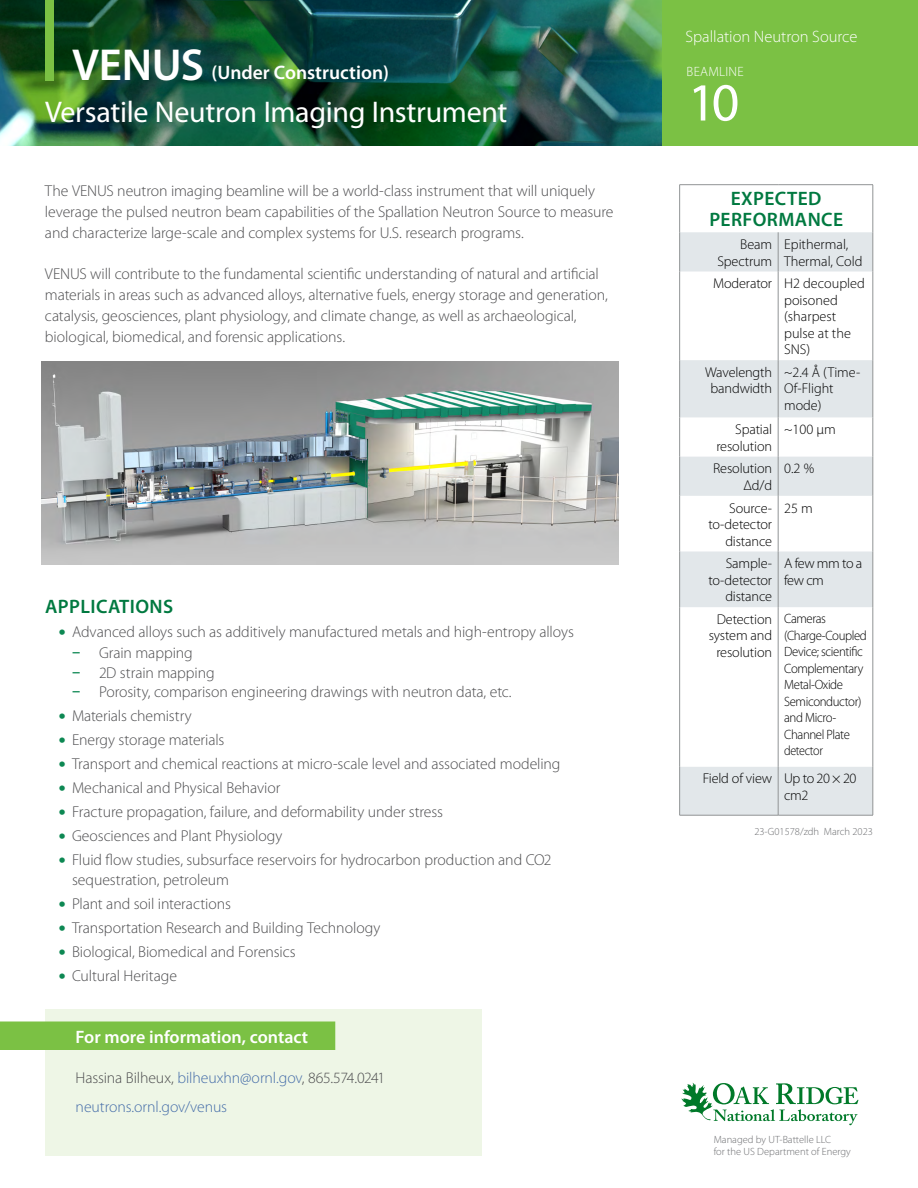
<style>
.page{position:relative;width:918px;height:1188px;background:#fff}
.page>*{position:absolute;margin:0;border:0;box-sizing:border-box;transform-origin:0 0}
.t1{font:54px "Myriad Pro";color:#fff}
.t2{font:600 45px "Myriad Pro";letter-spacing:-.005em;color:#fff}
.t3{font:30px "Myriad Pro";letter-spacing:-.01em;color:#fff}
.t4{font:600 19.5px/21px "Myriad Pro";letter-spacing:.02em;color:#007940;text-align:center}
.t5{font:600 19.5px "Myriad Pro";color:#fff}
.t6{font:600 18px "Myriad Pro";color:#fff}
.t7{font:300 16.5px "Myriad Pro";color:#fff}
.t8{font:300 15.75px/21px "Myriad Pro";letter-spacing:-.005em;color:#4d4d4f}
.t9{font:300 15.75px/28.5px "Myriad Pro";letter-spacing:-.01em;color:#456da9}
.t10{font:300 14.25px/16.5px "Myriad Pro";letter-spacing:-.01em;color:#000;text-align:right}
.t11{font:300 14.25px/16.5px "Myriad Pro";letter-spacing:-.03em;color:#000}
.t12{font:300 13.5px/16.5px "Myriad Pro";letter-spacing:-.03em;color:#000;scale:.95 1}
.t13{font:300 13.5px "Myriad Pro";letter-spacing:.02em;color:#fff}
.t14{font:300 10.5px/12.6px "Myriad Pro";color:#6d6e71}
.s1{font-size:30px;color:#0d8853}
.s2{color:#4d4d4f}
</style>
<div class="page">
<svg style="left:681px;top:1083px;width:177px;height:42px"></svg>
<img style="left:0;top:0;width:662px;height:146px">
<div style="left:662px;top:0;width:256px;height:146px;background:#7bc144"></div>
<div style="left:45px;top:0;width:9px;height:81px;background:#7bc144"></div>
<div style="left:45px;top:1009px;width:437px;height:147px;background:#eef6e6"></div>
<div style="left:0;top:1022px;width:335px;height:28px;background:#7bc144"></div>
<svg style="left:680px;top:232px;width:193px;height:583px"></svg>
<hr style="left:679px;top:184px;width:99px;height:1px;background:#919495">
<hr style="left:679px;top:185px;width:1px;height:47px;background:#919495">
<hr style="left:778px;top:184px;width:95px;height:1px;background:#919495">
<hr style="left:873px;top:185px;width:1px;height:47px;background:#919495">
<hr style="left:679px;top:232px;width:1px;height:40px;background:#919495">
<hr style="left:778px;top:232px;width:1px;height:40px;background:#919495">
<hr style="left:873px;top:232px;width:1px;height:40px;background:#919495">
<hr style="left:679px;top:272px;width:1px;height:88px;background:#919495">
<hr style="left:778px;top:272px;width:1px;height:88px;background:#919495">
<hr style="left:873px;top:272px;width:1px;height:88px;background:#919495">
<hr style="left:679px;top:360px;width:1px;height:57px;background:#919495">
<hr style="left:778px;top:360px;width:1px;height:57px;background:#919495">
<hr style="left:873px;top:360px;width:1px;height:57px;background:#919495">
<hr style="left:679px;top:417px;width:1px;height:40px;background:#919495">
<hr style="left:778px;top:417px;width:1px;height:40px;background:#919495">
<hr style="left:873px;top:417px;width:1px;height:40px;background:#919495">
<hr style="left:679px;top:457px;width:1px;height:39px;background:#919495">
<hr style="left:778px;top:457px;width:1px;height:39px;background:#919495">
<hr style="left:873px;top:457px;width:1px;height:39px;background:#919495">
<hr style="left:679px;top:496px;width:1px;height:56px;background:#919495">
<hr style="left:778px;top:496px;width:1px;height:56px;background:#919495">
<hr style="left:873px;top:496px;width:1px;height:56px;background:#919495">
<hr style="left:679px;top:552px;width:1px;height:55px;background:#919495">
<hr style="left:778px;top:552px;width:1px;height:55px;background:#919495">
<hr style="left:873px;top:552px;width:1px;height:55px;background:#919495">
<hr style="left:679px;top:607px;width:1px;height:160px;background:#919495">
<hr style="left:778px;top:607px;width:1px;height:160px;background:#919495">
<hr style="left:873px;top:607px;width:1px;height:160px;background:#919495">
<hr style="left:679px;top:767px;width:1px;height:48px;background:#919495">
<hr style="left:778px;top:767px;width:1px;height:48px;background:#919495">
<hr style="left:873px;top:767px;width:1px;height:48px;background:#919495">
<hr style="left:679px;top:815px;width:99px;height:1px;background:#919495">
<hr style="left:778px;top:815px;width:95px;height:1px;background:#919495">
<img style="left:42px;top:362px;width:577px;height:202px">
<h2 class="t2" style="left:72px;top:36px;width:134px">VENUS</h2>
<h3 class="t3" style="left:45px;top:93px;width:464px">Versatile Neutron Imaging Instrument</h3>
<p class="t5" style="left:212px;top:60px;width:179px">(Under Construction)</p>
<p class="t8" style="left:45px;top:180px;width:570px">The VENUS neutron imaging beamline will be a world-class instrument that will uniquely leverage the pulsed neutron beam capabilities of the Spallation Neutron Source to measure and characterize large-scale and complex systems for U.S. research programs.</p>
<p class="t8" style="left:45px;top:263px;width:564px">VENUS will contribute to the fundamental scientific understanding of natural and artificial materials in areas such as advanced alloys, alternative fuels, energy storage and generation, catalysis, geosciences, plant physiology, and climate change, as well as archaeological, biological, biomedical, and forensic applications.</p>
<p class="t4" style="left:45px;top:596px;width:130px">APPLICATIONS</p>
<p class="t8" style="left:58px;top:621px;width:517px"><span class="s1">•</span> Advanced alloys such as additively manufactured metals and high-entropy alloys</p>
<p class="t8" style="left:72px;top:642px;width:122px"><span class="s1">-</span> Grain mapping</p>
<p class="t8" style="left:72px;top:662px;width:144px"><span class="s1">-</span> 2D strain mapping</p>
<p class="t8" style="left:72px;top:681px;width:441px"><span class="s1">-</span> Porosity, comparison engineering drawings with neutron data, etc.</p>
<p class="t8" style="left:58px;top:705px;width:135px"><span class="s1">•</span> Materials chemistry</p>
<p class="t8" style="left:58px;top:729px;width:167px"><span class="s1">•</span> Energy storage materials</p>
<p class="t8" style="left:58px;top:753px;width:504px"><span class="s1">•</span> Transport and chemical reactions at micro-scale level and associated modeling</p>
<p class="t8" style="left:58px;top:777px;width:224px"><span class="s1">•</span> Mechanical and Physical Behavior</p>
<p class="t8" style="left:58px;top:801px;width:386px"><span class="s1">•</span> Fracture propagation, failure, and deformability under stress</p>
<p class="t8" style="left:58px;top:825px;width:225px"><span class="s1">•</span> Geosciences and Plant Physiology</p>
<p class="t8" style="left:72px;top:850px;width:481px;line-height:19.5px;text-indent:-14px"><span class="s1">•</span> Fluid flow studies, subsurface reservoirs for hydrocarbon production and CO2 sequestration, petroleum</p>
<p class="t8" style="left:58px;top:893px;width:174px"><span class="s1">•</span> Plant and soil interactions</p>
<p class="t8" style="left:58px;top:917px;width:323px"><span class="s1">•</span> Transportation Research and Building Technology</p>
<p class="t8" style="left:58px;top:941px;width:239px"><span class="s1">•</span> Biological, Biomedical and Forensics</p>
<p class="t8" style="left:58px;top:965px;width:120px"><span class="s1">•</span> Cultural Heritage</p>
<p class="t6" style="left:76px;top:1025px;width:234px">For more information, contact</p>
<p class="t9" style="left:76px;top:1063px;width:311px"><span class="s2">Hassina Bilheux,</span> bilheuxhn@ornl.gov<span class="s2">, 865.574.0241 </span>neutrons.ornl.gov/venus</p>
<p class="t7" style="left:685px;top:26px;width:174px">Spallation Neutron Source</p>
<p class="t13" style="left:687px;top:63px;width:59px">BEAMLINE</p>
<h1 class="t1" style="left:688px;top:69px;width:53px">10</h1>
<p class="t4" style="left:709px;top:188px;width:135px">EXPECTED<br>PERFORMANCE</p>
<p class="t10" style="left:717px;top:236px;width:56px">Beam<br>Spectrum</p>
<p class="t10" style="left:784px;top:236px;width:80px;text-align:left">Epithermal,<br>Thermal, Cold</p>
<p class="t10" style="left:784px;top:275px;width:82px;text-align:left;text-indent:-71px">Moderator H2 decoupled poisoned (sharpest pulse at the<br>SNS)</p>
<p class="t10" style="left:705px;top:364px;width:69px;text-align:center">Wavelength bandwidth</p>
<p class="t10" style="left:784px;top:364px;width:78px;text-align:left">~2.4 Å (Time-<br>Of-Flight mode)</p>
<p class="t10" style="left:716px;top:421px;width:57px">Spatial resolution</p>
<p class="t10" style="left:784px;top:421px;width:53px">~100 μm</p>
<p class="t10" style="left:713px;top:460px;width:60px">Resolution<br>Δd/d</p>
<p class="t10" style="left:784px;top:460px;width:32px">0.2 %</p>
<p class="t10" style="left:708px;top:499px;width:65px">Source&shy;to-detector distance</p>
<p class="t10" style="left:784px;top:499px;width:30px">25 m</p>
<p class="t10" style="left:708px;top:555px;width:65px">Sample&shy;to-detector distance</p>
<p class="t11" style="left:784px;top:555px;width:80px">A few mm to a few cm</p>
<p class="t10" style="left:709px;top:611px;width:65px;text-align:center">Detection system and resolution</p>
<p class="t12" style="left:784px;top:610px;width:89px">Cameras (Charge-Coupled<br>Device; scientific<br>Complementary<br>Metal-Oxide<br>Semiconductor) and Micro-<br>Channel Plate detector</p>
<p class="t10" style="left:784px;top:770px;width:74px;text-align:left;text-indent:-81px">Field of view Up to 20 × 20 cm2</p>
<p class="t14" style="left:754px;top:825px;width:120px">23-G01578/zdh March 2023</p>
<p class="t14" style="left:714px;top:1133px;width:139px">Managed by UT-Battelle LLC<br>for the US Department of Energy</p>
</div>
